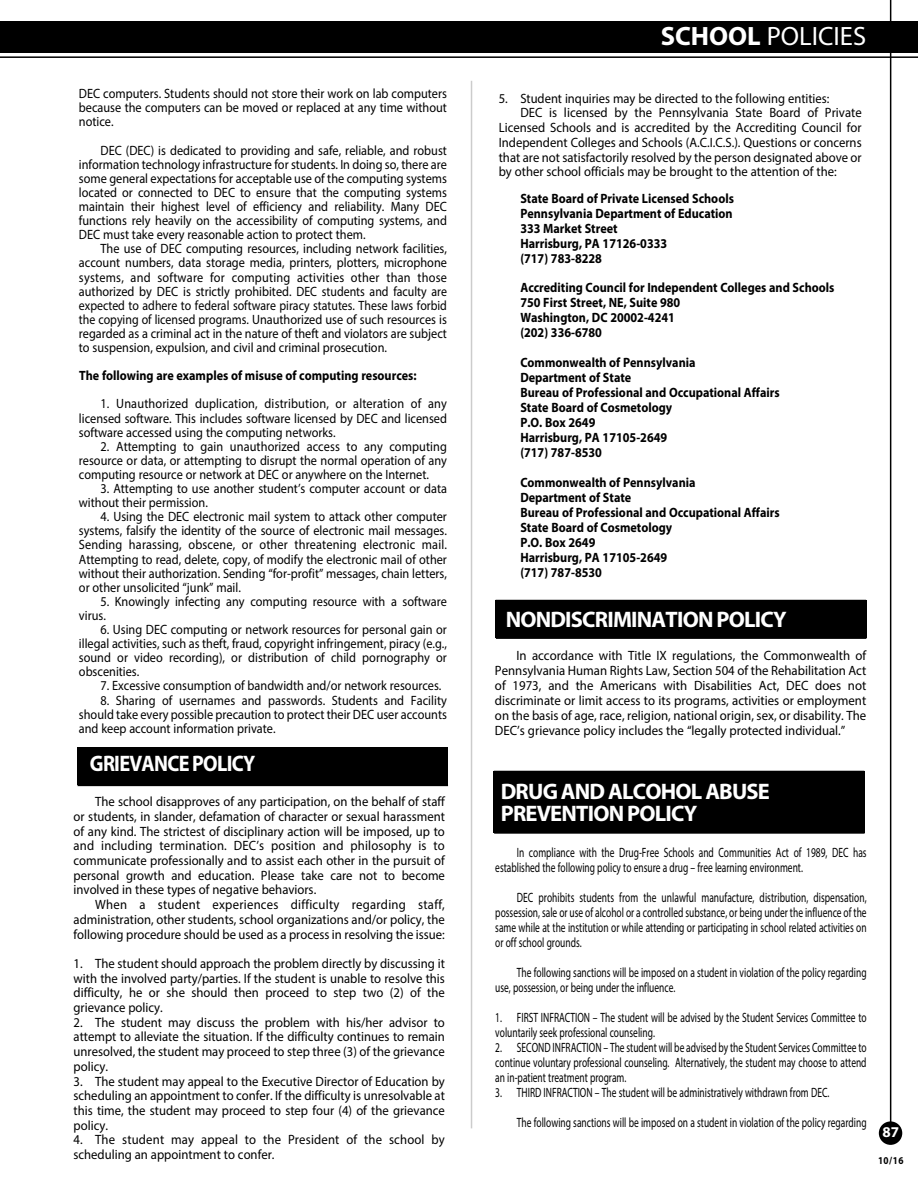
<style>
.page{position:relative;width:918px;height:1188px;background:#fff}
.page>*{position:absolute;margin:0;border:0;box-sizing:border-box;transform-origin:0 0}
.t1{font:26.55px "Myriad Pro";color:#fff}
.t2{font:700 22.5px/22.5px "Myriad Pro";letter-spacing:-.035em;color:#fff}
.t3{font:700 22.5px "Myriad Pro";letter-spacing:-.035em;color:#fff;scale:.9 1}
.t4{font:700 15px "Myriad Pro";color:#fff}
.t5{font:13.5px/14.1px "Myriad Pro";color:#000;text-align:justify;scale:.91 1}
.t6{font:13.5px/14.7px "Myriad Pro";color:#000;text-align:justify;scale:.94 1}
.t7{font:13.5px/15px "Myriad Pro";color:#000;scale:.7 1}
.t8{font:700 13.5px/15px "Myriad Pro";color:#000;scale:.9 1}
.t9{font:13.5px/15px "Myriad Pro";color:#000;text-align:justify;scale:.95 1}
.t10{font:700 10.5px "Myriad Pro";color:#000;scale:.88 1}
.s1{font-weight:700}
</style>
<div class="page">
<div style="left:0;top:21px;width:918px;height:31px;background:#000"></div>
<hr style="left:0;top:56px;width:918px;height:2px;background:#000">
<div style="left:879px;top:1121px;width:23px;height:24px;background:#000;border-radius:50%"></div>
<hr style="left:890px;top:0;width:1px;height:1123px;background:#000">
<hr style="left:471px;top:81px;width:1px;height:1047px;background:#ccc">
<div style="left:77px;top:749px;width:371px;height:36px;background:#000"></div>
<hr style="left:77px;top:747px;width:371px;height:2px;background:#000">
<hr style="left:78px;top:785px;width:370px;height:1px;background:#000">
<div style="left:496px;top:601px;width:370px;height:36px;background:#000"></div>
<hr style="left:496px;top:600px;width:370px;height:1px;background:#000">
<hr style="left:496px;top:637px;width:370px;height:2px;background:#000">
<div style="left:494px;top:772px;width:370px;height:60px;background:#000"></div>
<hr style="left:494px;top:771px;width:370px;height:1px;background:#000">
<hr style="left:494px;top:832px;width:371px;height:2px;background:#000">
<p class="t5" style="left:79px;top:88px;width:406px">DEC computers. Students should not store their work on lab computers because the computers can be moved or replaced at any time without notice.</p>
<p class="t5" style="left:79px;top:144px;width:406px;text-indent:22px">DEC (DEC) is dedicated to providing and safe, reliable, and robust information technology infrastructure for students. In doing so, there are some general expectations for acceptable use of the computing systems located or connected to DEC to ensure that the computing systems maintain their highest level of efficiency and reliability. Many DEC functions rely heavily on the accessibility of computing systems, and DEC must take every reasonable action to protect them.</p>
<p class="t5" style="left:79px;top:243px;width:406px;text-indent:22px">The use of DEC computing resources, including network facilities, account numbers, data storage media, printers, plotters, microphone systems, and software for computing activities other than those authorized by DEC is strictly prohibited. DEC students and faculty are expected to adhere to federal software piracy statutes. These laws forbid the copying of licensed programs. Unauthorized use of such resources is regarded as a criminal act in the nature of theft and violators are subject to suspension, expulsion, and civil and criminal prosecution.</p>
<p class="t8" style="left:79px;top:369px;width:377px">The following are examples of misuse of computing resources:</p>
<p class="t5" style="left:79px;top:398px;width:406px;text-indent:22px">1. Unauthorized duplication, distribution, or alteration of any licensed software. This includes software licensed by DEC and licensed software accessed using the computing networks.</p>
<p class="t5" style="left:79px;top:440px;width:406px;text-indent:22px">2. Attempting to gain unauthorized access to any computing resource or data, or attempting to disrupt the normal operation of any computing resource or network at DEC or anywhere on the Internet.</p>
<p class="t5" style="left:79px;top:483px;width:406px;text-indent:22px">3. Attempting to use another student’s computer account or data without their permission.</p>
<p class="t5" style="left:79px;top:511px;width:406px;text-indent:22px">4. Using the DEC electronic mail system to attack other computer systems, falsify the identity of the source of electronic mail messages.<br>Sending harassing, obscene, or other threatening electronic mail.<br>Attempting to read, delete, copy, of modify the electronic mail of other without their authorization. Sending “for-profit” messages, chain letters, or other unsolicited “junk” mail.</p>
<p class="t5" style="left:79px;top:595px;width:406px;text-indent:22px">5. Knowingly infecting any computing resource with a software virus.</p>
<p class="t5" style="left:79px;top:624px;width:406px;text-indent:22px">6. Using DEC computing or network resources for personal gain or illegal activities, such as theft, fraud, copyright infringement, piracy (e.g., sound or video recording), or distribution of child pornography or obscenities.</p>
<p class="t5" style="left:101px;top:680px;width:376px">7. Excessive consumption of bandwidth and/or network resources.</p>
<p class="t5" style="left:79px;top:694px;width:406px;text-indent:22px">8. Sharing of usernames and passwords. Students and Facility should take every possible precaution to protect their DEC user accounts and keep account information private.</p>
<h2 class="t3" style="left:90px;top:755px;width:185px">GRIEVANCE POLICY</h2>
<p class="t6" style="left:74px;top:795px;width:397px;text-indent:22px">The school disapproves of any participation, on the behalf of staff or students, in slander, defamation of character or sexual harassment of any kind. The strictest of disciplinary action will be imposed, up to and including termination. DEC’s position and philosophy is to communicate professionally and to assist each other in the pursuit of personal growth and education. Please take care not to become involved in these types of negative behaviors.</p>
<p class="t6" style="left:74px;top:898px;width:397px;text-indent:22px">When a student experiences difficulty regarding staff, administration, other students, school organizations and/or policy, the following procedure should be used as a process in resolving the issue:</p>
<p class="t6" style="left:74px;top:957px;width:397px">1. The student should approach the problem directly by discussing it with the involved party/parties. If the student is unable to resolve this difficulty, he or she should then proceed to step two (2) of the grievance policy.</p>
<p class="t6" style="left:74px;top:1016px;width:397px">2. The student may discuss the problem with his/her advisor to attempt to alleviate the situation. If the difficulty continues to remain unresolved, the student may proceed to step three (3) of the grievance policy.</p>
<p class="t6" style="left:74px;top:1075px;width:397px">3. The student may appeal to the Executive Director of Education by scheduling an appointment to confer. If the difficulty is unresolvable at this time, the student may proceed to step four (4) of the grievance policy.</p>
<p class="t6" style="left:74px;top:1134px;width:397px">4. The student may appeal to the President of the school by scheduling an appointment to confer.</p>
<h1 class="t1" style="left:661px;top:26px;width:207px"><span class="s1">SCHOOL</span> POLICIES</h1>
<p class="t6" style="left:499px;top:92px;width:353px">5. Student inquiries may be directed to the following entities:</p>
<p class="t6" style="left:520px;top:107px;width:365px">DEC is licensed by the Pennsylvania State Board of Private</p>
<p class="t6" style="left:499px;top:121px;width:388px">Licensed Schools and is accredited by the Accrediting Council for</p>
<p class="t6" style="left:499px;top:136px;width:388px">Independent Colleges and Schools (A.C.I.C.S.). Questions or concerns</p>
<p class="t6" style="left:499px;top:151px;width:388px">that are not satisfactorily resolved by the person designated above or</p>
<p class="t6" style="left:499px;top:165px;width:361px">by other school officials may be brought to the attention of the:</p>
<p class="t8" style="left:520px;top:192px;width:239px">State Board of Private Licensed Schools<br>Pennsylvania Department of Education<br>333 Market Street<br>Harrisburg, PA 17126-0333<br>(717) 783-8228</p>
<p class="t8" style="left:520px;top:281px;width:350px">Accrediting Council for Independent Colleges and Schools 750 First Street, NE, Suite 980<br>Washington, DC 20002-4241<br>(202) 336-6780</p>
<p class="t8" style="left:520px;top:356px;width:290px">Commonwealth of Pennsylvania<br>Department of State<br>Bureau of Professional and Occupational Affairs<br>State Board of Cosmetology<br>P.O. Box 2649<br>Harrisburg, PA 17105-2649<br>(717) 787-8530</p>
<p class="t8" style="left:520px;top:476px;width:290px">Commonwealth of Pennsylvania<br>Department of State<br>Bureau of Professional and Occupational Affairs<br>State Board of Cosmetology<br>P.O. Box 2649<br>Harrisburg, PA 17105-2649<br>(717) 787-8530</p>
<h2 class="t2" style="left:506px;top:610px;width:282px">NONDISCRIMINATION POLICY</h2>
<p class="t9" style="left:495px;top:649px;width:392px;text-indent:22px">In accordance with Title IX regulations, the Commonwealth of Pennsylvania Human Rights Law, Section 504 of the Rehabilitation Act of 1973, and the Americans with Disabilities Act, DEC does not discriminate or limit access to its programs, activities or employment on the basis of age, race, religion, national origin, sex, or disability. The DEC’s grievance policy includes the “legally protected individual.”</p>
<h2 class="t2" style="left:501px;top:782px;width:271px">DRUG AND ALCOHOL ABUSE<br>PREVENTION POLICY</h2>
<p class="t7" style="left:495px;top:846px;width:532px;text-indent:22px">In compliance with the Drug-Free Schools and Communities Act of 1989, DEC has established the following policy to ensure a drug – free learning environment.</p>
<p class="t7" style="left:495px;top:891px;width:532px;text-align:justify;text-indent:22px">DEC prohibits students from the unlawful manufacture, distribution, dispensation, possession, sale or use of alcohol or a controlled substance, or being under the influence of the same while at the institution or while attending or participating in school related activities on or off school grounds.</p>
<p class="t7" style="left:495px;top:966px;width:532px;text-indent:22px">The following sanctions will be imposed on a student in violation of the policy regarding use, possession, or being under the influence.</p>
<p class="t7" style="left:495px;top:1011px;width:532px">1. FIRST INFRACTION – The student will be advised by the Student Services Committee to voluntarily seek professional counseling.</p>
<p class="t7" style="left:495px;top:1041px;width:532px;text-align:justify">2. SECOND INFRACTION – The student will be advised by the Student Services Committee to continue voluntary professional counseling. Alternatively, the student may choose to attend an in-patient treatment program.</p>
<p class="t7" style="left:495px;top:1086px;width:479px">3. THIRD INFRACTION – The student will be administratively withdrawn from DEC.</p>
<p class="t7" style="left:517px;top:1116px;width:501px">The following sanctions will be imposed on a student in violation of the policy regarding</p>
<p class="t4" style="left:882px;top:1127px;width:18px">87</p>
<p class="t10" style="left:878px;top:1156px;width:31px">10/16</p>
</div>
